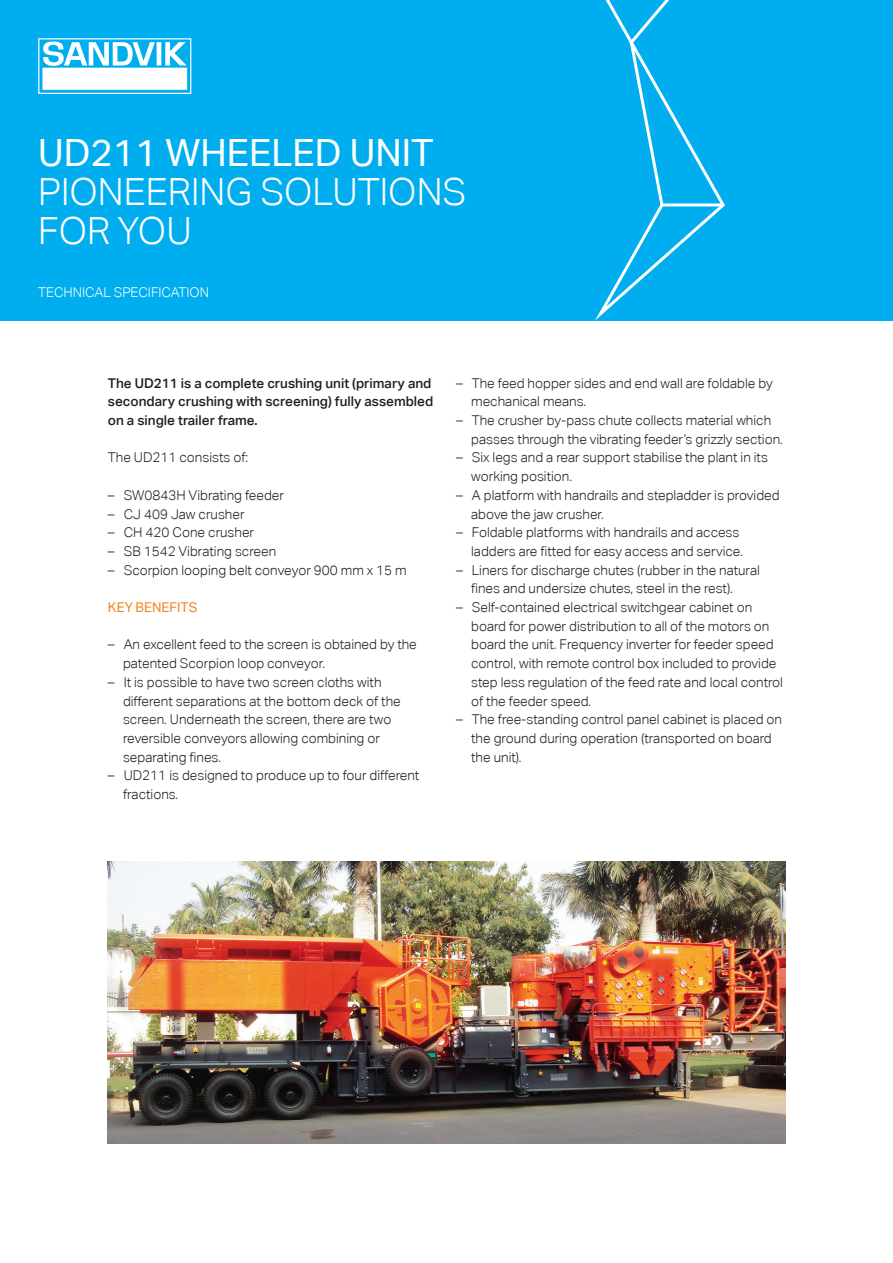
<style>
.page{position:relative;width:893px;height:1263px;background:#fff}
.page>*{position:absolute;margin:0;border:0;box-sizing:border-box;transform-origin:0 0}
.t1{font:300 37.5px "Aktiv Grotesk";color:#fff}
.t2{font:37.5px "Aktiv Grotesk";color:#fff}
.t3{font:300 13.5px "Aktiv Grotesk";color:#231f20}
.t4{font:500 13.5px/18.8px "Aktiv Grotesk";color:#231f20}
.t5{font:300 13.5px "Aktiv Grotesk";color:#fff}
.t6{font:13.5px "Aktiv Grotesk";color:#f58220}
</style>
<div class="page">
<div style="left:0;top:0;width:893px;height:320px;background:#00aeef"></div>
<svg style="left:589px;top:0;width:138px;height:321px"></svg>
<hr style="left:661px;top:203px;width:62px;height:3px;background:#fff">
<svg style="left:38px;top:38px;width:153px;height:56px"></svg>
<img style="left:108px;top:861px;width:677px;height:282px">
<p class="t2" style="left:38px;top:130px;width:397px">UD211 WHEELED UNIT</p>
<p class="t1" style="left:38px;top:170px;width:430px">PIONEERING SOLUTIONS</p>
<p class="t1" style="left:38px;top:210px;width:155px">FOR YOU</p>
<p class="t5" style="left:38px;top:284px;width:172px">TECHNICAL SPECIFICATION</p>
<p class="t4" style="left:108px;top:373px;width:327px">The UD211 is a complete crushing unit (primary and secondary crushing with screening) fully assembled on a single trailer frame.</p>
<p class="t3" style="left:108px;top:450px;width:142px">The UD211 consists of:</p>
<p class="t3" style="left:108px;top:487px;width:178px">– SW0843H Vibrating feeder</p>
<p class="t3" style="left:108px;top:506px;width:138px">– CJ 409 Jaw crusher</p>
<p class="t3" style="left:108px;top:525px;width:148px">– CH 420 Cone crusher</p>
<p class="t3" style="left:108px;top:543px;width:170px">– SB 1542 Vibrating screen</p>
<p class="t3" style="left:108px;top:562px;width:300px">– Scorpion looping belt conveyor 900 mm x 15 m</p>
<p class="t6" style="left:108px;top:599px;width:91px">KEY BENEFITS</p>
<p class="t3" style="left:108px;top:637px;width:310px">– An excellent feed to the screen is obtained by the</p>
<p class="t3" style="left:123px;top:656px;width:204px">patented Scorpion loop conveyor.</p>
<p class="t3" style="left:108px;top:674px;width:275px">– It is possible to have two screen cloths with</p>
<p class="t3" style="left:123px;top:693px;width:279px">different separations at the bottom deck of the</p>
<p class="t3" style="left:123px;top:712px;width:270px">screen. Underneath the screen, there are two</p>
<p class="t3" style="left:123px;top:730px;width:259px">reversible conveyors allowing combining or</p>
<p class="t3" style="left:123px;top:749px;width:99px">separating fines.</p>
<p class="t3" style="left:108px;top:768px;width:313px">– UD211 is designed to produce up to four different</p>
<p class="t3" style="left:123px;top:787px;width:57px">fractions.</p>
<p class="t3" style="left:456px;top:375px;width:318px">– The feed hopper sides and end wall are foldable by</p>
<p class="t3" style="left:471px;top:394px;width:116px">mechanical means.</p>
<p class="t3" style="left:456px;top:412px;width:317px">– The crusher by-pass chute collects material which</p>
<p class="t3" style="left:471px;top:431px;width:313px">passes through the vibrating feeder’s grizzly section.</p>
<p class="t3" style="left:456px;top:450px;width:313px">– Six legs and a rear support stabilise the plant in its</p>
<p class="t3" style="left:471px;top:469px;width:102px">working position.</p>
<p class="t3" style="left:456px;top:487px;width:325px">– A platform with handrails and stepladder is provided</p>
<p class="t3" style="left:471px;top:506px;width:134px">above the jaw crusher.</p>
<p class="t3" style="left:456px;top:525px;width:285px">– Foldable platforms with handrails and access</p>
<p class="t3" style="left:471px;top:543px;width:273px">ladders are fitted for easy access and service.</p>
<p class="t3" style="left:456px;top:562px;width:305px">– Liners for discharge chutes (rubber in the natural</p>
<p class="t3" style="left:471px;top:581px;width:263px">fines and undersize chutes, steel in the rest).</p>
<p class="t3" style="left:456px;top:599px;width:298px">– Self-contained electrical switchgear cabinet on</p>
<p class="t3" style="left:471px;top:618px;width:300px">board for power distribution to all of the motors on</p>
<p class="t3" style="left:471px;top:637px;width:304px">board the unit. Frequency inverter for feeder speed</p>
<p class="t3" style="left:471px;top:656px;width:307px">control, with remote control box included to provide</p>
<p class="t3" style="left:471px;top:674px;width:313px">step less regulation of the feed rate and local control</p>
<p class="t3" style="left:471px;top:693px;width:122px">of the feeder speed.</p>
<p class="t3" style="left:456px;top:712px;width:328px">– The free-standing control panel cabinet is placed on</p>
<p class="t3" style="left:471px;top:730px;width:302px">the ground during operation (transported on board</p>
<p class="t3" style="left:471px;top:749px;width:52px">the unit).</p>
</div>
